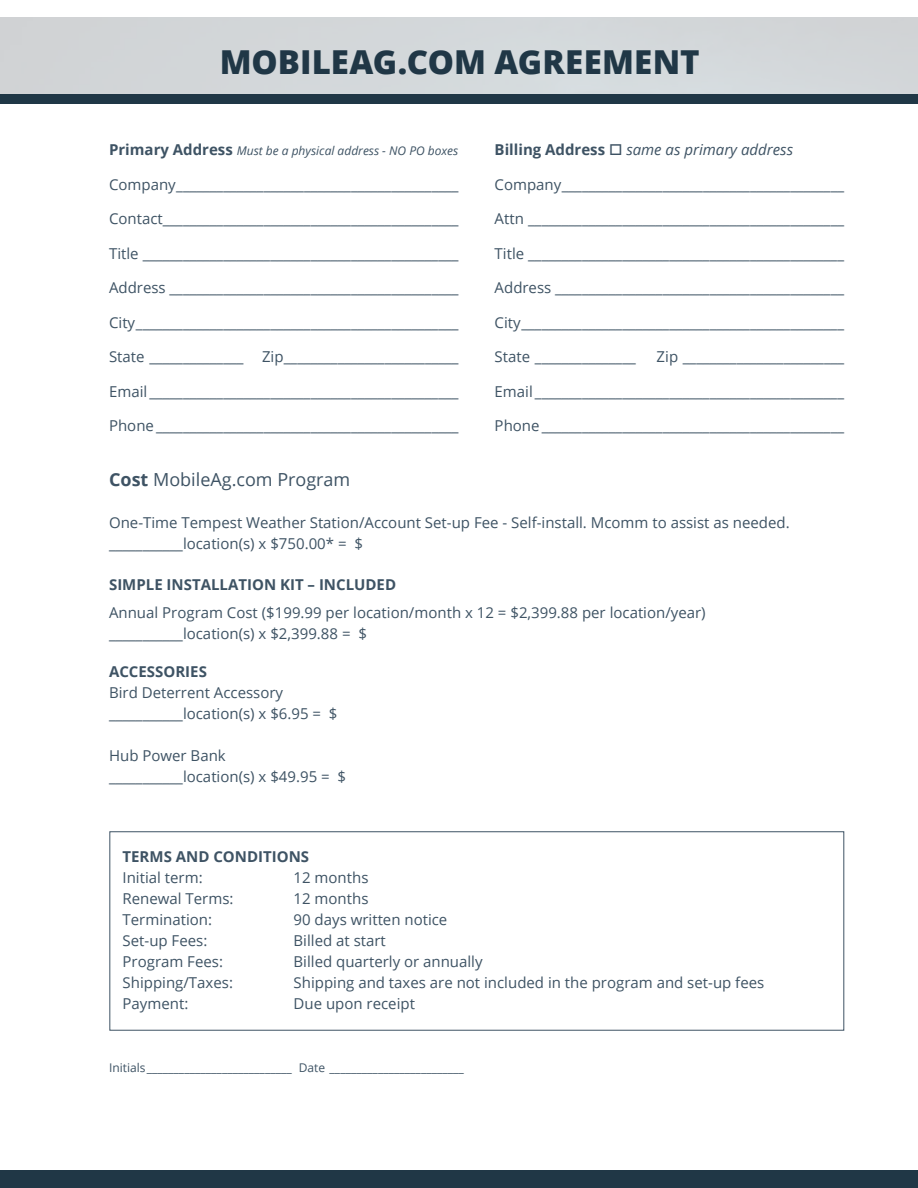
<style>
.page{position:relative;width:918px;height:1188px;background:#fff}
.page>*{position:absolute;margin:0;border:0;box-sizing:border-box;transform-origin:0 0}
.t1{font:800 33px "Open Sans";color:#203746}
.t2{font:18px "Open Sans";color:#3e5364}
.t3{font:15px/21px "Open Sans";color:#3e5364}
.t4{font:700 15px "Open Sans";color:#3e5364}
.t5{font:italic 15px "Open Sans";color:#3e5364}
.t6{font:12px "Open Sans";color:#3e5364}
.t7{font:italic 12px "Open Sans";color:#3e5364}
.s1{font-weight:700;font-style:normal;font-size:15px}
.s2{font-weight:700;font-style:normal}
.s3{font-weight:700}
</style>
<div class="page">
<div style="left:109px;top:831px;width:735px;height:200px;border:1px solid #3e5364"></div>
<div style="left:0;top:1171px;width:918px;height:17px;background:#203746"></div>
<div style="left:0;top:17px;width:918px;height:84px;background:#d3d7da"></div>
<div style="left:1px;top:94px;width:917px;height:10px;background:#203746"></div>
<h1 class="t1" style="left:220px;top:37px;width:481px">MOBILEAG.COM AGREEMENT</h1>
<p class="t7" style="left:109px;top:143px;width:351px"><span class="s1">Primary Address</span> Must be a physical address - NO PO boxes</p>
<p class="t3" style="left:109px;top:173px;width:351px">Company__________________________________________</p>
<p class="t3" style="left:109px;top:208px;width:351px">Contact____________________________________________</p>
<p class="t3" style="left:109px;top:242px;width:351px">Title _______________________________________________</p>
<p class="t3" style="left:109px;top:277px;width:351px">Address ___________________________________________</p>
<p class="t3" style="left:109px;top:311px;width:351px">City________________________________________________</p>
<p class="t3" style="left:109px;top:346px;width:351px">State ______________ Zip__________________________</p>
<p class="t3" style="left:109px;top:380px;width:351px">Email ______________________________________________</p>
<p class="t3" style="left:109px;top:415px;width:351px">Phone _____________________________________________</p>
<p class="t5" style="left:495px;top:140px;width:300px"><span class="s2">Billing Address</span> □ same as primary address</p>
<p class="t3" style="left:495px;top:173px;width:351px">Company__________________________________________</p>
<p class="t3" style="left:495px;top:208px;width:351px">Attn _______________________________________________</p>
<p class="t3" style="left:495px;top:242px;width:351px">Title _______________________________________________</p>
<p class="t3" style="left:495px;top:277px;width:351px">Address ___________________________________________</p>
<p class="t3" style="left:495px;top:311px;width:351px">City________________________________________________</p>
<p class="t3" style="left:495px;top:346px;width:143px">State _______________</p>
<p class="t3" style="left:657px;top:346px;width:189px">Zip ________________________</p>
<p class="t3" style="left:495px;top:380px;width:351px">Email ______________________________________________</p>
<p class="t3" style="left:495px;top:415px;width:351px">Phone _____________________________________________</p>
<p class="t2" style="left:109px;top:467px;width:243px"><span class="s3">Cost</span> MobileAg.com Program</p>
<p class="t3" style="left:109px;top:512px;width:682px">One-Time Tempest Weather Station/Account Set-up Fee - Self-install. Mcomm to assist as needed. ___________location(s) x $750.00* = $</p>
<p class="t4" style="left:109px;top:574px;width:289px">SIMPLE INSTALLATION KIT – INCLUDED</p>
<p class="t3" style="left:109px;top:602px;width:598px">Annual Program Cost ($199.99 per location/month x 12 = $2,399.88 per location/year) ___________location(s) x $2,399.88 = $</p>
<p class="t4" style="left:109px;top:661px;width:99px">ACCESSORIES</p>
<p class="t3" style="left:109px;top:682px;width:230px">Bird Deterrent Accessory ___________location(s) x $6.95 = $</p>
<p class="t3" style="left:109px;top:745px;width:239px">Hub Power Bank ___________location(s) x $49.95 = $</p>
<p class="t4" style="left:123px;top:846px;width:188px">TERMS AND CONDITIONS</p>
<p class="t3" style="left:123px;top:867px;width:82px">Initial term:</p>
<p class="t3" style="left:294px;top:867px;width:76px">12 months</p>
<p class="t3" style="left:123px;top:888px;width:112px">Renewal Terms:</p>
<p class="t3" style="left:294px;top:888px;width:76px">12 months</p>
<p class="t3" style="left:123px;top:909px;width:91px">Termination:</p>
<p class="t3" style="left:294px;top:909px;width:155px">90 days written notice</p>
<p class="t3" style="left:123px;top:930px;width:86px">Set-up Fees:</p>
<p class="t3" style="left:294px;top:930px;width:94px">Billed at start</p>
<p class="t3" style="left:123px;top:951px;width:102px">Program Fees:</p>
<p class="t3" style="left:294px;top:951px;width:191px">Billed quarterly or annually</p>
<p class="t3" style="left:123px;top:972px;width:112px">Shipping/Taxes:</p>
<p class="t3" style="left:294px;top:972px;width:472px">Shipping and taxes are not included in the program and set-up fees</p>
<p class="t3" style="left:123px;top:993px;width:67px">Payment:</p>
<p class="t3" style="left:294px;top:993px;width:123px">Due upon receipt</p>
<p class="t6" style="left:109px;top:1060px;width:356px">Initials___________________________ Date _________________________</p>
</div>
